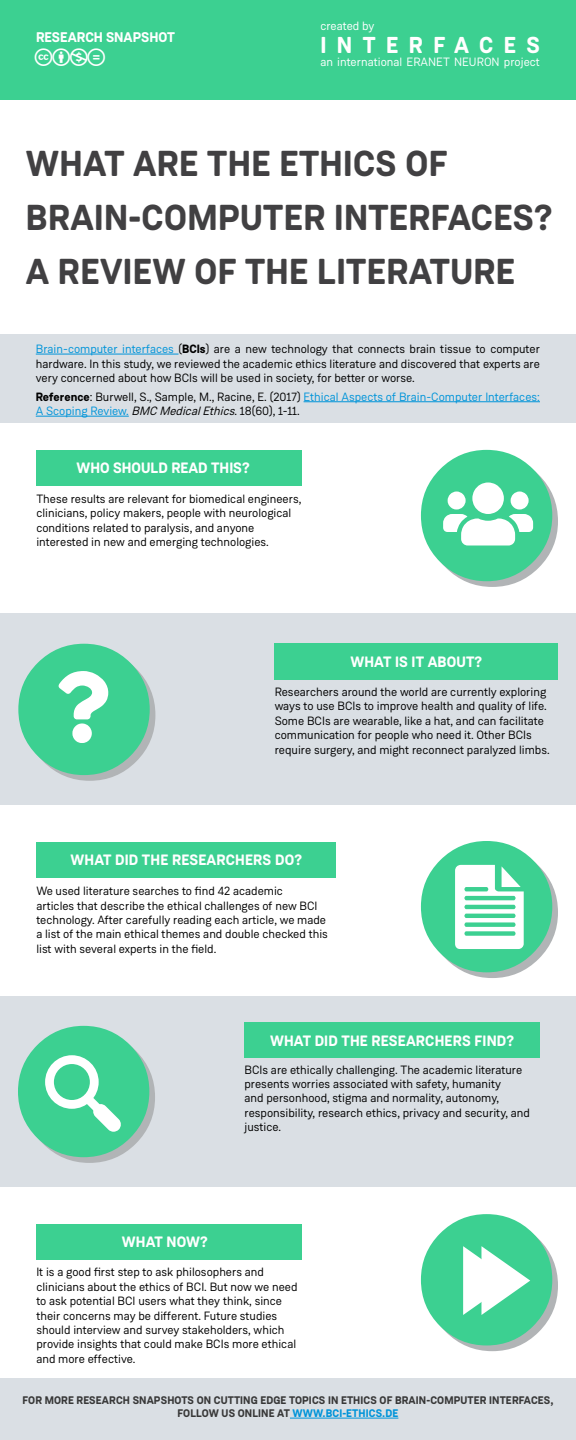
<style>
.page{position:relative;width:576px;height:1440px;background:#fff}
.page>*{position:absolute;margin:0;border:0;box-sizing:border-box;transform-origin:0 0}
.t1{font:72px "Font Awesome 5 Free Solid";color:#fff}
.t2{font:700 36px/54px "Weissenhof Grotesk";letter-spacing:.01em;color:#414042}
.t3{font:700 23px "Weissenhof Grotesk";letter-spacing:.455em;color:#fff}
.t4{font:22px "CC Icons";color:#fff}
.t5{font:700 15px "Weissenhof Grotesk";letter-spacing:.01em;color:#fff}
.t6{font:700 14px "Weissenhof Grotesk";color:#fff}
.t7{font:12px/14.4px "Weissenhof Grotesk";color:#000}
.t8{font:12px/14.4px "Weissenhof Grotesk";color:#0094d9}
.t9{font:12px "Weissenhof Grotesk";color:#fff}
.t10{font:700 11px/13.2px "Weissenhof Grotesk";letter-spacing:.01em;color:#383838;text-align:center}
.s1{color:#0094d9}
.s2{font-weight:700}
.s3{font-weight:700;color:#000}
.s4{color:#000}
.s5{font-style:italic;color:#000}
</style>
<div class="page">
<div style="left:0;top:614px;width:576px;height:191px;background:#dadfe4"></div>
<div style="left:0;top:0;width:576px;height:99px;background:#3cd091"></div>
<div style="left:0;top:335px;width:576px;height:88px;background:#dadfe4"></div>
<div style="left:0;top:996px;width:576px;height:191px;background:#dadfe4"></div>
<svg style="left:421px;top:841px;width:137px;height:137px"></svg>
<svg style="left:18px;top:1026px;width:137px;height:137px"></svg>
<svg style="left:421px;top:1214px;width:137px;height:137px"></svg>
<div style="left:0;top:1378px;width:576px;height:62px;background:#dadfe4"></div>
<div style="left:36px;top:450px;width:266px;height:36px;background:#3cd091"></div>
<div style="left:275px;top:644px;width:283px;height:36px;background:#3cd091"></div>
<hr style="left:36px;top:354px;width:143px;height:1px;background:#0094d9">
<hr style="left:304px;top:401px;width:236px;height:1px;background:#0094d9">
<hr style="left:36px;top:416px;width:93px;height:1px;background:#0094d9">
<div style="left:36px;top:842px;width:300px;height:36px;background:#3cd091"></div>
<div style="left:36px;top:1224px;width:266px;height:36px;background:#3cd091"></div>
<div style="left:244px;top:1022px;width:296px;height:36px;background:#3cd091"></div>
<hr style="left:290px;top:1418px;width:108px;height:1px;background:#0094d9">
<svg style="left:18px;top:644px;width:137px;height:137px"></svg>
<svg style="left:421px;top:450px;width:137px;height:137px"></svg>
<p class="t6" style="left:36px;top:28px;width:140px">RESEARCH SNAPSHOT</p>
<h3 class="t4" style="left:70px;top:45px;width:19px">■</h3>
<p class="t9" style="left:320px;top:19px;width:56px">created by</p>
<h3 class="t3" style="left:320px;top:31px;width:221px">INTERFACES</h3>
<p class="t9" style="left:320px;top:55px;width:221px">an international ERANET NEURON project</p>
<h2 class="t2" style="left:26px;top:137px;width:528px">WHAT ARE THE ETHICS OF<br>BRAIN-COMPUTER INTERFACES?<br>A REVIEW OF THE LITERATURE</h2>
<p class="t7" style="left:36px;top:342px;width:506px;text-align:justify"><span class="s1">Brain-computer interfaces</span> (<span class="s2">BCIs</span>) are a new technology that connects brain tissue to computer hardware. In this study, we reviewed the academic ethics literature and discovered that experts are very concerned about how BCIs will be used in society, for better or worse.</p>
<p class="t8" style="left:36px;top:389px;width:506px"><span class="s3">Reference</span><span class="s4">: Burwell, S., Sample, M., Racine, E. (2017)</span> Ethical Aspects of Brain-Computer Interfaces:<br>A Scoping Review. <span class="s5">BMC MedicalEthics</span><span class="s4">. 18(60), 1-11.</span></p>
<p class="t5" style="left:76px;top:459px;width:175px">WHO SHOULD READ THIS?</p>
<p class="t7" style="left:36px;top:492px;width:266px">These results are relevant for biomedical engineers, clinicians, policy makers, people with neurological conditions related to paralysis, and anyone interested in new and emerging technologies.</p>
<h1 class="t1" style="left:443px;top:478px;width:91px">◆▲▲</h1>
<p class="t5" style="left:350px;top:653px;width:134px">WHAT IS IT ABOUT?</p>
<h1 class="t1" style="left:55px;top:671px;width:56px">❑◆▲▼□■</h1>
<p class="t7" style="left:275px;top:685px;width:276px">Researchers around the world are currently exploring ways to use BCIs to improve health and quality of life.<br>Some BCIs are wearable, like a hat, and can facilitate communication for people who need it. Other BCIs require surgery, and might reconnect paralyzed limbs.</p>
<p class="t5" style="left:71px;top:851px;width:233px">WHAT DID THE RESEARCHERS DO?</p>
<p class="t7" style="left:36px;top:884px;width:293px">We used literature searches to find 42 academic<br>articles that describe the ethical challenges of new BCI technology. After carefully reading each article, we made a list of the main ethical themes and double checked this list with several experts in the field.</p>
<p class="t5" style="left:270px;top:1031px;width:246px">WHAT DID THE RESEARCHERS FIND?</p>
<p class="t7" style="left:244px;top:1062px;width:287px">BCIs are ethically challenging. The academic literature presents worries associated with safety, humanity<br>and personhood, stigma and normality, autonomy, responsibility, research ethics, privacy and security, and justice.</p>
<p class="t5" style="left:122px;top:1233px;width:88px">WHAT NOW?</p>
<p class="t7" style="left:36px;top:1265px;width:263px">It is a good first step to ask philosophers and clinicians about the ethics of BCI. But now we need to ask potential BCI users what they think, since their concerns may be different. Future studies should interview and survey stakeholders, which provide insights that could make BCIs more ethical and more effective.</p>
<p class="t10" style="left:23px;top:1394px;width:532px">FOR MORE RESEARCH SNAPSHOTS ON CUTTING EDGE TOPICS IN ETHICS OF BRAIN-COMPUTER INTERFACES,<br>FOLLOW US ONLINE AT <span class="s1">WWW.BCI-ETHICS.DE</span></p>
</div>
